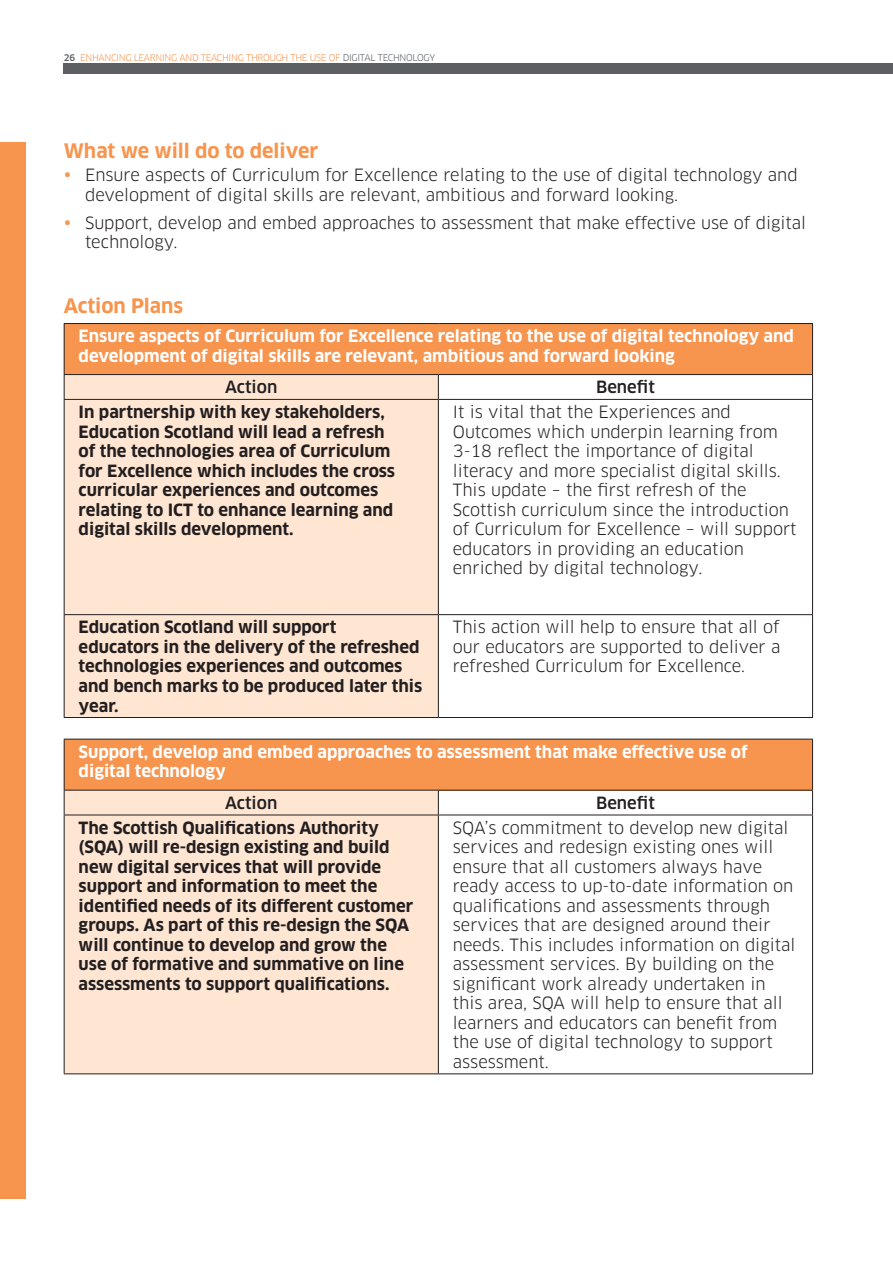
<style>
.page{position:relative;width:893px;height:1263px;background:#fff}
.page>*{position:absolute;margin:0;border:0;box-sizing:border-box;transform-origin:0 0}
.New_Heading_2{font:700 19.5px "Clan";color:#f7954f}
.NEW_Table_TEXT{font:16.5px/19.5px "Clan";color:#231f20}
.NEW_Table_TEXT-2{font:700 16.5px/19.5px "Clan";color:#231f20}
.New_Bullet_List{font:16.5px/19.5px "Clan";color:#231f20}
.NEW_Table_TEXT-3{font:700 16.5px/19.5px "Clan";color:#fff}
.NEW_Table_TEXT-4{font:500 16.5px "Clan";color:#231f20}
.t1{font:9px "Clan";letter-spacing:-.035em;color:#f7954f}
.s1{font-weight:500;color:#5c6065}
.s2{color:#5c6065}
.s3{color:#f7954f}
</style>
<div class="page">
<div style="left:64px;top:64px;width:829px;height:10px;background:#5c6065"></div>
<div style="left:0;top:142px;width:26px;height:1057px;background:#f7954f"></div>
<div style="left:64px;top:324px;width:749px;height:51px;background:#f7954f"></div>
<div style="left:65px;top:375px;width:373px;height:342px;background:#fee6d3"></div>
<hr style="left:64px;top:323px;width:374px;height:1px;background:#231f20">
<hr style="left:64px;top:324px;width:1px;height:50px;background:#231f20">
<hr style="left:438px;top:323px;width:375px;height:1px;background:#231f20">
<hr style="left:812px;top:324px;width:1px;height:50px;background:#231f20">
<hr style="left:64px;top:374px;width:374px;height:1px;background:#231f20">
<svg style="left:64px;top:375px;width:1px;height:24px"></svg>
<hr style="left:438px;top:374px;width:375px;height:1px;background:#231f20">
<svg style="left:438px;top:375px;width:1px;height:24px"></svg>
<svg style="left:812px;top:375px;width:1px;height:24px"></svg>
<hr style="left:64px;top:399px;width:374px;height:1px;background:#231f20">
<hr style="left:64px;top:400px;width:1px;height:214px;background:#231f20">
<hr style="left:438px;top:399px;width:375px;height:1px;background:#231f20">
<hr style="left:438px;top:400px;width:1px;height:214px;background:#231f20">
<hr style="left:812px;top:400px;width:1px;height:214px;background:#231f20">
<hr style="left:64px;top:614px;width:374px;height:1px;background:#231f20">
<hr style="left:64px;top:615px;width:1px;height:102px;background:#231f20">
<hr style="left:438px;top:614px;width:375px;height:1px;background:#231f20">
<hr style="left:438px;top:615px;width:1px;height:102px;background:#231f20">
<hr style="left:812px;top:615px;width:1px;height:102px;background:#231f20">
<hr style="left:64px;top:717px;width:374px;height:1px;background:#231f20">
<hr style="left:438px;top:717px;width:375px;height:1px;background:#231f20">
<div style="left:64px;top:739px;width:749px;height:51px;background:#f7954f"></div>
<div style="left:65px;top:791px;width:373px;height:282px;background:#fee6d3"></div>
<hr style="left:64px;top:739px;width:374px;height:1px;background:#231f20">
<hr style="left:64px;top:739px;width:1px;height:51px;background:#231f20">
<hr style="left:438px;top:739px;width:375px;height:1px;background:#231f20">
<hr style="left:812px;top:739px;width:1px;height:51px;background:#231f20">
<hr style="left:64px;top:790px;width:374px;height:1px;background:#231f20">
<svg style="left:64px;top:790px;width:1px;height:25px"></svg>
<hr style="left:438px;top:790px;width:375px;height:1px;background:#231f20">
<svg style="left:438px;top:790px;width:1px;height:25px"></svg>
<svg style="left:812px;top:790px;width:1px;height:25px"></svg>
<hr style="left:64px;top:815px;width:374px;height:1px;background:#231f20">
<hr style="left:64px;top:815px;width:1px;height:258px;background:#231f20">
<hr style="left:438px;top:815px;width:375px;height:1px;background:#231f20">
<hr style="left:438px;top:815px;width:1px;height:258px;background:#231f20">
<hr style="left:812px;top:815px;width:1px;height:258px;background:#231f20">
<hr style="left:64px;top:1073px;width:374px;height:1px;background:#231f20">
<hr style="left:438px;top:1073px;width:375px;height:1px;background:#231f20">
<p class="t1" style="left:64px;top:52px;width:373px"><span class="s1">26</span> ENHANCING LEARNING AND TEACHING THROUGH THE USE OF <span class="s2">DIGITAL TECHNOLOGY</span></p>
<p class="New_Heading_2" style="left:64px;top:138px;width:256px">What we will do to deliver</p>
<p class="New_Bullet_List" style="left:85px;top:166px;width:714px;text-indent:-21px"><span class="s3">•</span> Ensure aspects of Curriculum for Excellence relating to the use of digital technology and development of digital skills are relevant, ambitious and forward looking.</p>
<p class="New_Bullet_List" style="left:85px;top:213px;width:723px;text-indent:-21px"><span class="s3">•</span> Support, develop and embed approaches to assessment that make effective use of digital technology.</p>
<p class="New_Heading_2" style="left:64px;top:294px;width:121px">Action Plans</p>
<p class="NEW_Table_TEXT-3" style="left:79px;top:327px;width:717px">Ensure aspects of Curriculum for Excellence relating to the use of digital technology and development of digital skills are relevant, ambitious and forward looking</p>
<p class="NEW_Table_TEXT-4" style="left:225px;top:377px;width:54px">Action</p>
<p class="NEW_Table_TEXT-4" style="left:596px;top:377px;width:60px">Benefit</p>
<p class="NEW_Table_TEXT-2" style="left:79px;top:403px;width:318px">In partnership with key stakeholders, Education Scotland will lead a refresh of the technologies area of Curriculum for Excellence which includes the cross curricular experiences and outcomes relating to ICT to enhance learning and digital skills development.</p>
<p class="NEW_Table_TEXT" style="left:453px;top:403px;width:345px">It is vital that the Experiences and Outcomes which underpin learning from 3-18 reflect the importance of digital literacy and more specialist digital skills.<br>This update – the first refresh of the Scottish curriculum since the introduction of Curriculum for Excellence – will support educators in providing an education enriched by digital technology.</p>
<p class="NEW_Table_TEXT-2" style="left:79px;top:618px;width:345px">Education Scotland will support<br>educators in the delivery of the refreshed technologies experiences and outcomes and bench marks to be produced later this year.</p>
<p class="NEW_Table_TEXT" style="left:453px;top:618px;width:329px;text-align:justify">This action will help to ensure that all of our educators are supported to deliver a refreshed Curriculum for Excellence.</p>
<p class="NEW_Table_TEXT-3" style="left:79px;top:742px;width:671px">Support, develop and embed approaches to assessment that make effective use of digital technology</p>
<p class="NEW_Table_TEXT-4" style="left:225px;top:793px;width:54px">Action</p>
<p class="NEW_Table_TEXT-4" style="left:596px;top:793px;width:60px">Benefit</p>
<p class="NEW_Table_TEXT-2" style="left:79px;top:818px;width:336px">The Scottish Qualifications Authority (SQA) will re-design existing and build new digital services that will provide support and information to meet the identified needs of its different customer groups. As part of this re-design the SQA will continue to develop and grow the use of formative and summative on line assessments to support qualifications.</p>
<p class="NEW_Table_TEXT" style="left:453px;top:818px;width:344px">SQA’s commitment to develop new digital services and redesign existing ones will ensure that all customers always have ready access to up-to-date information on qualifications and assessments through services that are designed around their needs. This includes information on digital assessment services. By building on the significant work already undertaken in this area, SQA will help to ensure that all learners and educators can benefit from the use of digital technology to support assessment.</p>
</div>
